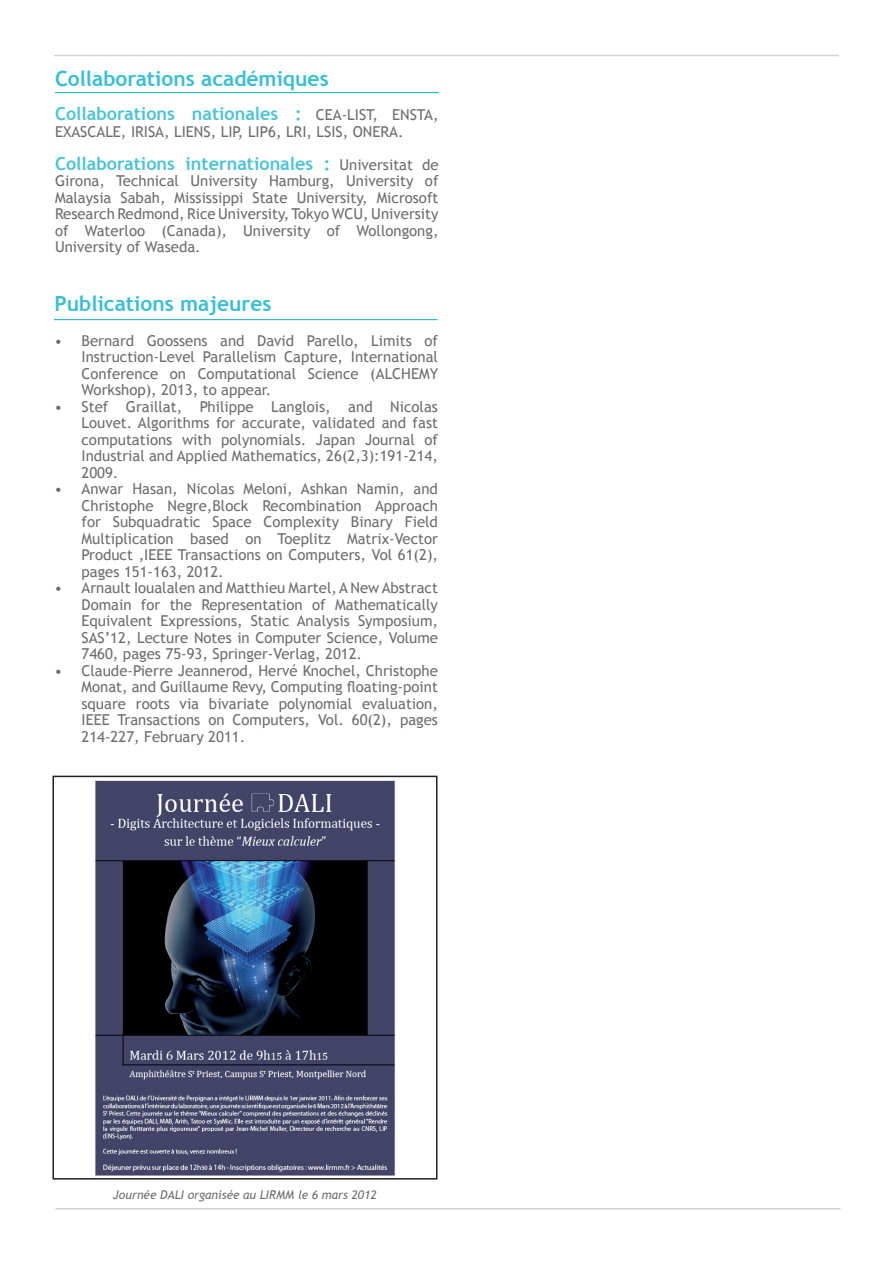
<style>
.page{position:relative;width:893px;height:1263px;background:#fff}
.page>*{position:absolute;margin:0;border:0;box-sizing:border-box;transform-origin:0 0}
.t1{font:700 21px "Trebuchet MS";color:#37c0d4}
.t2{font:700 18px "Trebuchet MS";color:#49c4d6}
.t3{font:15px/16.5px "Trebuchet MS";color:#6c6d70;text-align:justify}
.t4{font:italic 12px "Trebuchet MS";color:#6c6d70}
.s1{font-weight:400;font-size:15px;color:#6c6d70}
</style>
<div class="page">
<hr style="left:54px;top:55px;width:785px;height:1px;background:#d1d2d4">
<hr style="left:55px;top:1208px;width:785px;height:1px;background:#d1d2d4">
<hr style="left:54px;top:319px;width:383px;height:1px;background:#0caac5">
<hr style="left:55px;top:92px;width:384px;height:1px;background:#0caac5">
<img style="left:94px;top:780px;width:302px;height:396px">
<div style="left:52px;top:776px;width:385px;height:403px;border:2px solid #231f20"></div>
<h1 class="t1" style="left:55px;top:65px;width:275px">Collaborations académiques</h1>
<p class="t2" style="left:55px;top:103px;width:385px">Collaborations nationales : <span class="s1">CEA-LIST, ENSTA,</span></p>
<p class="t3" style="left:55px;top:123px;width:350px">EXASCALE, IRISA, LIENS, LIP, LIP6, LRI, LSIS, ONERA.</p>
<p class="t2" style="left:55px;top:152px;width:385px">Collaborations internationales : <span class="s1">Universitat de</span></p>
<p class="t3" style="left:55px;top:173px;width:385px">Girona, Technical University Hamburg, University of Malaysia Sabah, Mississippi State University, Microsoft Research Redmond, Rice University, Tokyo WCU, University of Waterloo (Canada), University of Wollongong, University of Waseda.</p>
<h1 class="t1" style="left:55px;top:290px;width:219px">Publications majeures</h1>
<p class="t3" style="left:82px;top:332px;width:358px;text-indent:-27px">• Bernard Goossens and David Parello, Limits of Instruction-Level Parallelism Capture, International Conference on Computational Science (ALCHEMY Workshop), 2013, to appear.</p>
<p class="t3" style="left:82px;top:398px;width:358px;text-indent:-27px">• Stef Graillat, Philippe Langlois, and Nicolas Louvet. Algorithms for accurate, validated and fast computations with polynomials. Japan Journal of Industrial and Applied Mathematics, 26(2,3):191-214, 2009.</p>
<p class="t3" style="left:82px;top:481px;width:358px;text-indent:-27px">• Anwar Hasan, Nicolas Meloni, Ashkan Namin, and Christophe Negre,Block Recombination Approach for Subquadratic Space Complexity Binary Field Multiplication based on Toeplitz Matrix-Vector Product ,IEEE Transactions on Computers, Vol 61(2), pages 151-163, 2012.</p>
<p class="t3" style="left:82px;top:580px;width:358px;text-indent:-27px">• Arnault Ioualalen and Matthieu Martel, A New Abstract Domain for the Representation of Mathematically Equivalent Expressions, Static Analysis Symposium, SAS’12, Lecture Notes in Computer Science, Volume 7460, pages 75-93, Springer-Verlag, 2012.</p>
<p class="t3" style="left:82px;top:662px;width:358px;text-indent:-27px">• Claude-Pierre Jeannerod, Hervé Knochel, Christophe Monat, and Guillaume Revy, Computing floating-point square roots via bivariate polynomial evaluation, IEEE Transactions on Computers, Vol. 60(2), pages 214-227, February 2011.</p>
<p class="t4" style="left:113px;top:1188px;width:265px">Journée DALI organisée au LIRMM le 6 mars 2012</p>
</div>
